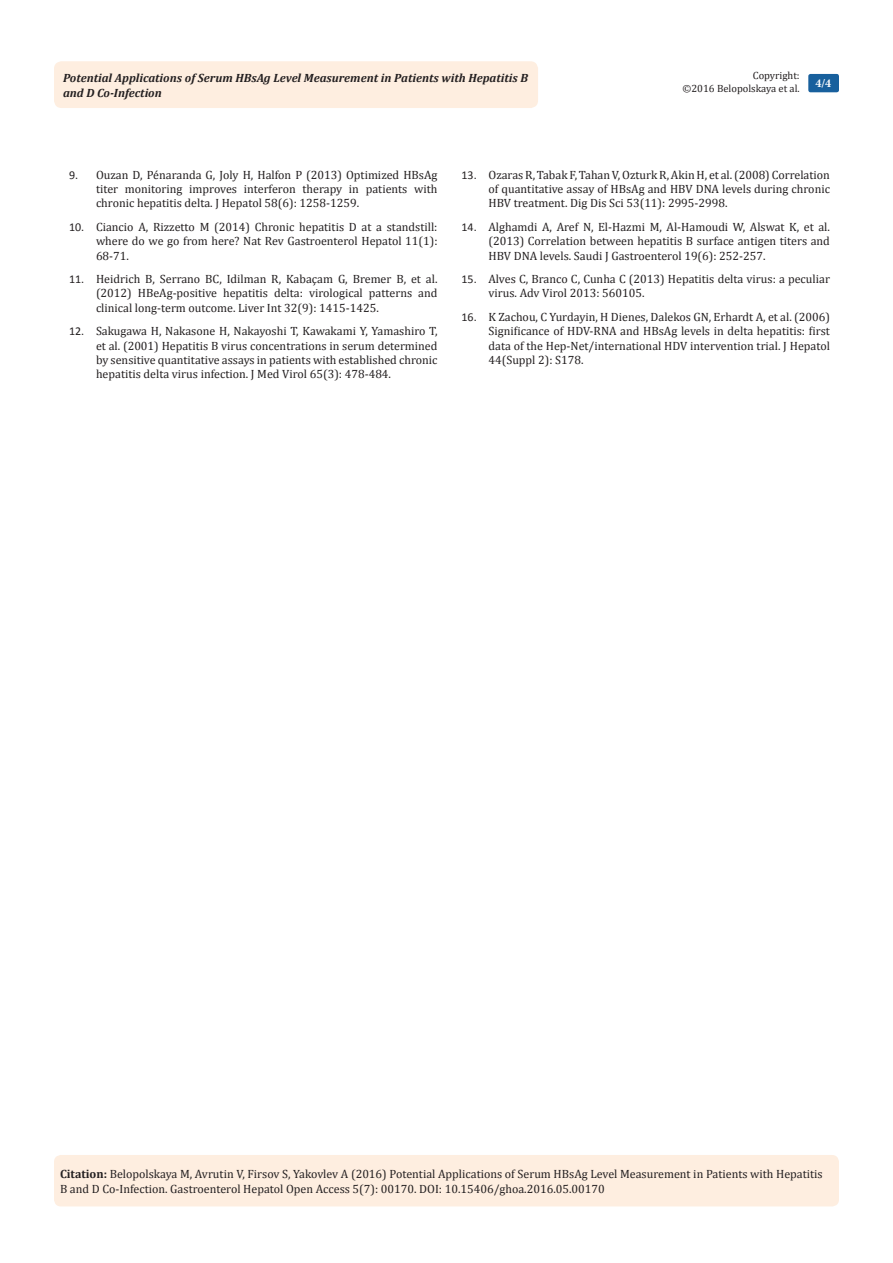
<style>
.page{position:relative;width:893px;height:1263px;background:#fff}
.page>*{position:absolute;margin:0;border:0;box-sizing:border-box;transform-origin:0 0}
.t1{font:12px/14.4px "Cambria";color:#231f20;text-align:justify}
.t2{font:italic 700 12px/14.4px "Cambria";color:#231f20}
.t3{font:700 12px "Minion Pro";color:#fff}
.t4{font:10.5px/12.6px "Cambria";color:#231f20;text-align:right}
.s1{font-family:"Calibri"}
.s2{font-weight:700}
</style>
<div class="page">
<div style="left:54px;top:1155px;width:785px;height:51px;background:#feeee0;border-radius:7px"></div>
<div style="left:54px;top:61px;width:484px;height:47px;background:#feeee0;border-radius:8px"></div>
<div style="left:808px;top:74px;width:31px;height:18px;background:#18609d;border-radius:2px"></div>
<p class="t4" style="left:682px;top:69px;width:119px">Copyright:<br>©2016 Belopolskaya et al.</p>
<p class="t2" style="left:63px;top:70px;width:466px">Potential Applications of Serum HBsAg Level Measurement in Patients with Hepatitis B and D Co-Infection</p>
<p class="t3" style="left:815px;top:75px;width:17px">4/4</p>
<p class="t1" style="left:96px;top:167px;width:343px;text-indent:-27px"><span class="s1">9.</span> Ouzan D, Pénaranda G, Joly H, Halfon P (2013) Optimized HBsAg titer monitoring improves interferon therapy in patients with chronic hepatitis delta. J Hepatol 58(6): 1258-1259.</p>
<p class="t1" style="left:96px;top:219px;width:343px;text-indent:-27px"><span class="s1">10.</span> Ciancio A, Rizzetto M (2014) Chronic hepatitis D at a standstill: where do we go from here? Nat Rev Gastroenterol Hepatol 11(1):<br>68-71.</p>
<p class="t1" style="left:96px;top:272px;width:343px;text-indent:-27px"><span class="s1">11.</span> Heidrich B, Serrano BC, Idilman R, Kabaçam G, Bremer B, et al. (2012) HBeAg-positive hepatitis delta: virological patterns and clinical long-term outcome. Liver Int 32(9): 1415-1425.</p>
<p class="t1" style="left:96px;top:324px;width:343px;text-indent:-27px"><span class="s1">12.</span> Sakugawa H, Nakasone H, Nakayoshi T, Kawakami Y, Yamashiro T, et al. (2001) Hepatitis B virus concentrations in serum determined by sensitive quantitative assays in patients with established chronic hepatitis delta virus infection. J Med Virol 65(3): 478-484.</p>
<p class="t1" style="left:488px;top:167px;width:343px;text-indent:-27px"><span class="s1">13.</span> Ozaras R, Tabak F, Tahan V, Ozturk R, Akin H, et al. (2008) Correlation of quantitative assay of HBsAg and HBV DNA levels during chronic HBV treatment. Dig Dis Sci 53(11): 2995-2998.</p>
<p class="t1" style="left:488px;top:219px;width:343px;text-indent:-27px"><span class="s1">14.</span> Alghamdi A, Aref N, El-Hazmi M, Al-Hamoudi W, Alswat K, et al. (2013) Correlation between hepatitis B surface antigen titers and HBV DNA levels. Saudi J Gastroenterol 19(6): 252-257.</p>
<p class="t1" style="left:488px;top:272px;width:343px;text-indent:-27px"><span class="s1">15.</span> Alves C, Branco C, Cunha C (2013) Hepatitis delta virus: a peculiar virus. Adv Virol 2013: 560105.</p>
<p class="t1" style="left:488px;top:309px;width:343px;text-indent:-27px"><span class="s1">16.</span> K Zachou, C Yurdayin, H Dienes, Dalekos GN, Erhardt A, et al. (2006)<br>Significance of HDV-RNA and HBsAg levels in delta hepatitis: first data of the Hep-Net/international HDV intervention trial. J Hepatol 44(Suppl 2): S178.</p>
<p class="t1" style="left:60px;top:1167px;width:764px"><span class="s2">Citation:</span> Belopolskaya M, Avrutin V, Firsov S, Yakovlev A (2016) Potential Applications of Serum HBsAg Level Measurement in Patients with Hepatitis<br>B and D Co-Infection. Gastroenterol Hepatol Open Access 5(7): 00170. DOI: 10.15406/ghoa.2016.05.00170</p>
</div>
